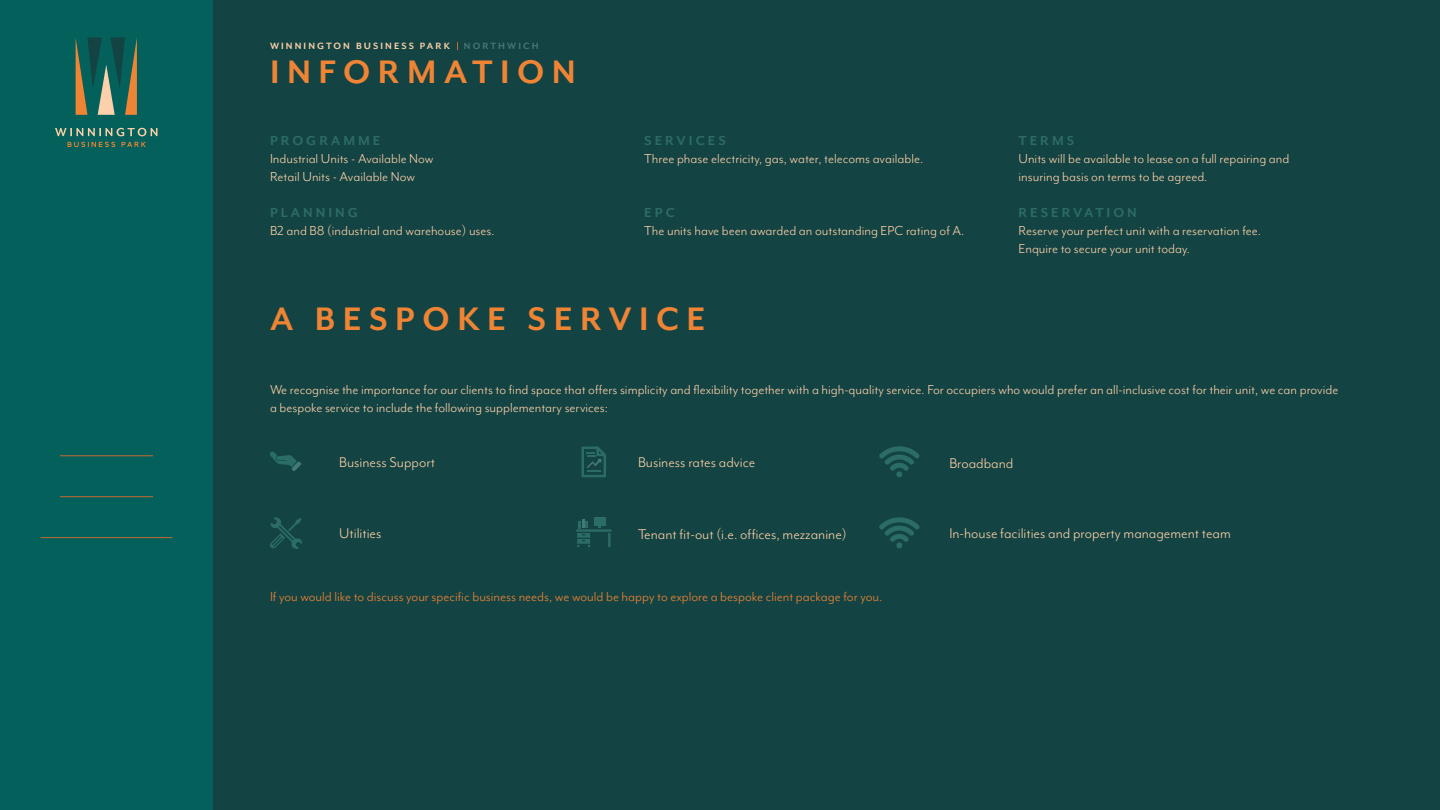
<style>
.page{position:relative;width:1440px;height:810px;background:#fff}
.page>*{position:absolute;margin:0;border:0;box-sizing:border-box;transform-origin:0 0}
.t1{font:700 37.5px "Mr Eaves Mod OT";letter-spacing:.2em;color:#f08435}
.t2{font:16.2px "Mr Eaves Mod OT";color:#fbd0aa}
.t3{font:15px/18px "Mr Eaves Mod OT";color:#fbd0aa}
.t4{font:15px "Mr Eaves Mod OT";color:#f08435}
.t5{font:700 15px "Mr Eaves Mod OT";letter-spacing:.2em;color:#2c6c67}
.t6{font:700 10.5px "Mr Eaves Mod OT";letter-spacing:.2em;color:#fbd0aa}
.t7{font:700 10.5px "Mr Eaves Mod OT";letter-spacing:.2em;color:#467874}
</style>
<div class="page">
<div style="left:0;top:0;width:214px;height:810px;background:#03605a"></div>
<svg style="left:76px;top:38px;width:61px;height:77px;background:#486c56"></svg>
<svg style="left:55px;top:128px;width:103px;height:8px"></svg>
<svg style="left:68px;top:142px;width:78px;height:5px"></svg>
<div style="left:214px;top:0;width:1226px;height:810px;background:#134342"></div>
<svg style="left:582px;top:447px;width:24px;height:30px"></svg>
<svg style="left:879px;top:446px;width:40px;height:31px"></svg>
<svg style="left:879px;top:517px;width:40px;height:31px"></svg>
<svg style="left:270px;top:517px;width:32px;height:32px"></svg>
<svg style="left:270px;top:451px;width:31px;height:20px"></svg>
<div style="left:594px;top:517px;width:12px;height:9px;background:#2c6c67"></div>
<svg style="left:576px;top:520px;width:36px;height:27px"></svg>
<hr style="left:60px;top:455px;width:93px;height:1px;background:#c76932">
<hr style="left:60px;top:496px;width:93px;height:1px;background:#c76932">
<hr style="left:40px;top:537px;width:132px;height:1px;background:#c76932">
<p class="t6" style="left:270px;top:40px;width:182px">WINNINGTON BUSINESS PARK</p>
<p class="t7" style="left:464px;top:40px;width:76px">NORTHWICH</p>
<h1 class="t1" style="left:270px;top:51px;width:307px">INFORMATION</h1>
<p class="t5" style="left:270px;top:133px;width:112px">PROGRAMME</p>
<p class="t3" style="left:270px;top:150px;width:165px">Industrial Units - Available Now<br>Retail Units - Available Now</p>
<p class="t5" style="left:270px;top:205px;width:89px">PLANNING</p>
<p class="t3" style="left:270px;top:222px;width:226px">B2 and B8 (industrial and warehouse) uses.</p>
<p class="t5" style="left:644px;top:133px;width:83px">SERVICES</p>
<p class="t3" style="left:644px;top:150px;width:280px">Three phase electricity, gas, water, telecoms available.</p>
<p class="t5" style="left:644px;top:205px;width:32px">EPC</p>
<p class="t3" style="left:644px;top:222px;width:322px">The units have been awarded an outstanding EPC rating of A.</p>
<h1 class="t1" style="left:270px;top:298px;width:437px">A BESPOKE SERVICE</h1>
<p class="t5" style="left:1018px;top:133px;width:57px">TERMS</p>
<p class="t3" style="left:1018px;top:150px;width:272px">Units will be available to lease on a full repairing and insuring basis on terms to be agreed.</p>
<p class="t5" style="left:1018px;top:205px;width:120px">RESERVATION</p>
<p class="t3" style="left:1018px;top:222px;width:244px">Reserve your perfect unit with a reservation fee.<br>Enquire to secure your unit today.</p>
<p class="t3" style="left:270px;top:381px;width:1070px">We recognise the importance for our clients to find space that offers simplicity and flexibility together with a high-quality service. For occupiers who would prefer an all-inclusive cost for their unit, we can provide a bespoke service to include the following supplementary services:</p>
<p class="t2" style="left:339px;top:453px;width:97px">Business Support</p>
<p class="t2" style="left:638px;top:453px;width:119px">Business rates advice</p>
<p class="t2" style="left:949px;top:454px;width:65px">Broadband</p>
<p class="t2" style="left:339px;top:525px;width:44px">Utilities</p>
<p class="t2" style="left:638px;top:525px;width:210px">Tenant fit-out (i.e. offices, mezzanine)</p>
<p class="t2" style="left:949px;top:524px;width:283px">In-house facilities and property management team</p>
<p class="t4" style="left:270px;top:588px;width:614px">If you would like to discuss your specific business needs, we would be happy to explore a bespoke client package for you.</p>
</div>
